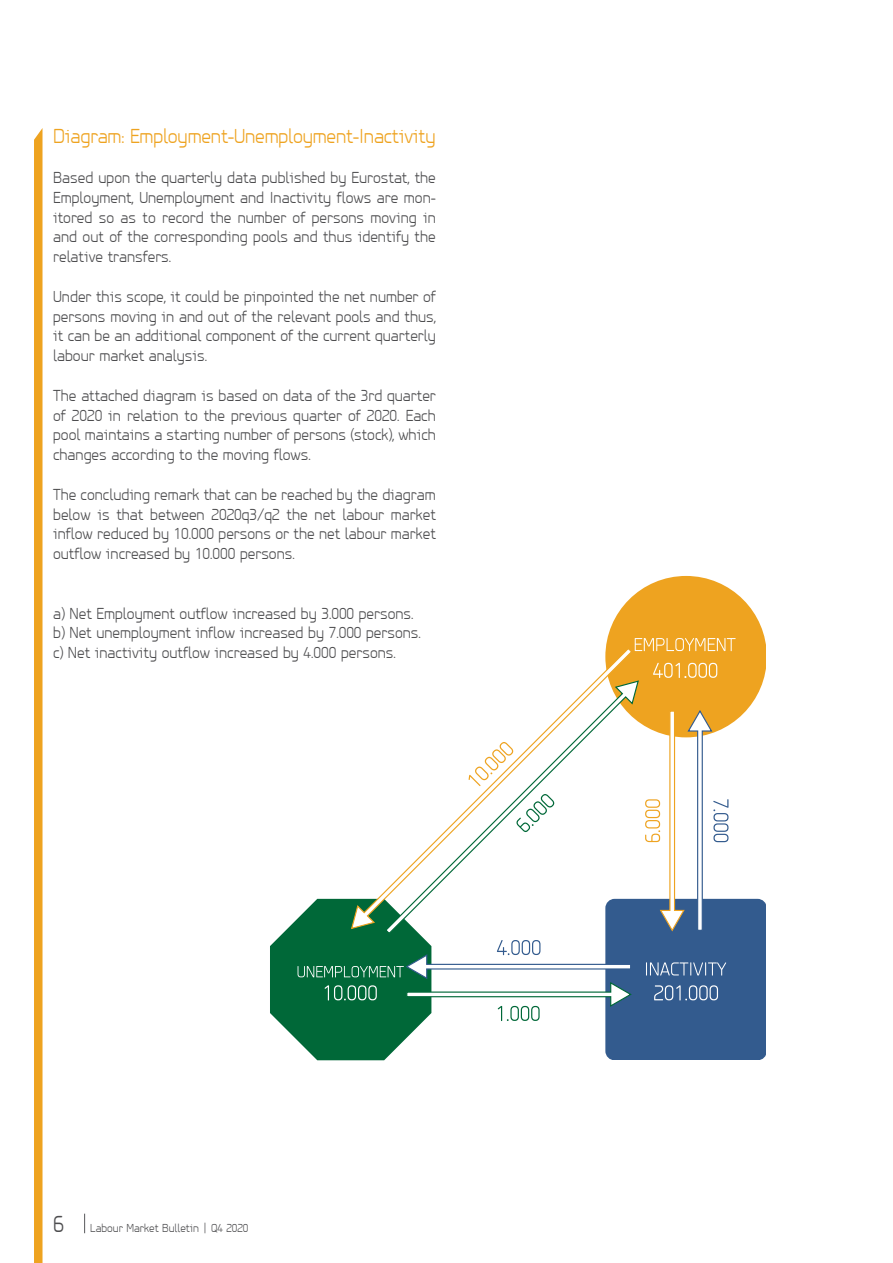
<style>
.page{position:relative;width:893px;height:1263px;background:#fff}
.page>*{position:absolute;margin:0;border:0;box-sizing:border-box;transform-origin:0 0}
.t1{font:300 21px "PF Isotext Pro";letter-spacing:-.01em;color:#eea320}
.t2{font:300 16.5px/19.8px "PF Isotext Pro";color:#4d4d4f;text-align:justify}
.t3{font:300 12px "PF Isotext Pro";color:#4d4d4f}
.s1{font-size:24px}
</style>
<div class="page">
<svg style="left:34px;top:128px;width:9px;height:1135px;background:#eea82d"></svg>
<svg style="left:84px;top:1214px;width:1px;height:19px"></svg>
<svg style="left:270px;top:576px;width:495px;height:484px"></svg>
<p class="t1" style="left:53px;top:124px;width:384px">Diagram: Employment-Unemployment-Inactivity</p>
<p class="t2" style="left:53px;top:167px;width:384px">Based upon the quarterly data published by Eurostat, the Employment, Unemployment and Inactivity flows are mon&shy;itored so as to record the number of persons moving in and out of the corresponding pools and thus identify the relative transfers.</p>
<p class="t2" style="left:53px;top:286px;width:384px">Under this scope, it could be pinpointed the net number of persons moving in and out of the relevant pools and thus, it can be an additional component of the current quarterly labour market analysis.</p>
<p class="t2" style="left:53px;top:385px;width:384px">The attached diagram is based on data of the 3rd quarter of 2020 in relation to the previous quarter of 2020. Each pool maintains a starting number of persons (stock), which changes according to the moving flows.</p>
<p class="t2" style="left:53px;top:484px;width:384px">The concluding remark that can be reached by the diagram below is that between 2020q3/q2 the net labour market inflow reduced by 10.000 persons or the net labour market outflow increased by 10.000 persons.</p>
<p class="t2" style="left:53px;top:603px;width:369px;text-align:left">a) Net Employment outflow increased by 3.000 persons. b) Net unemployment inflow increased by 7.000 persons. c) Net inactivity outflow increased by 4.000 persons.</p>
<p class="t3" style="left:53px;top:1221px;width:197px"><span class="s1">6</span> Labour Market Bulletin | Q4 2020</p>
</div>
